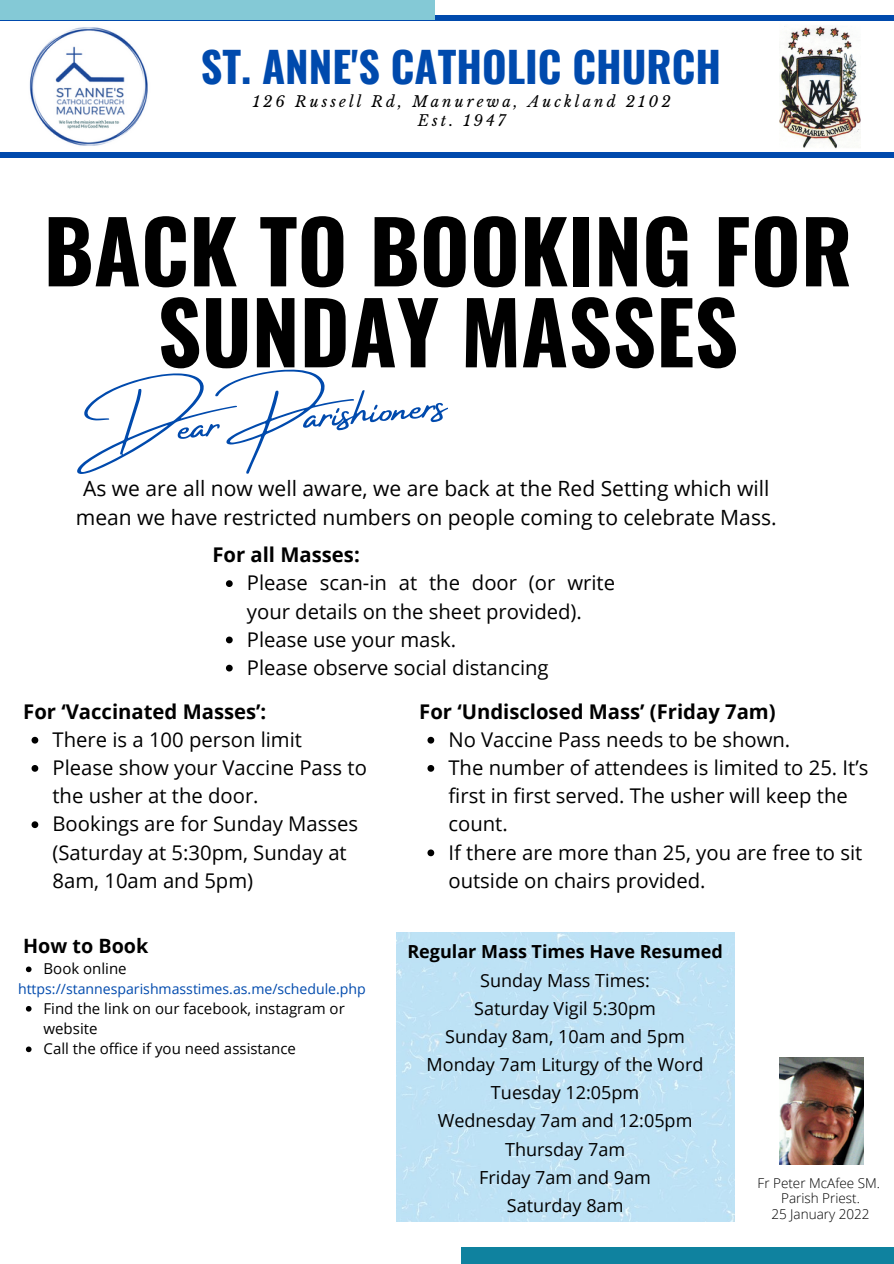
<style>
.page{position:relative;width:894px;height:1264px;background:#fff}
.page>*{position:absolute;margin:0;border:0;box-sizing:border-box;transform-origin:0 0}
.t1{font:700 85.5px/81px "Oswald";color:#000;text-align:center}
.t2{font:49.05px "Amsterdam Four";color:#004aad}
.t3{font:700 42px "Oswald";color:#004aad}
.t4{font:21px/29.2px "Open Sans";color:#000;text-align:center}
.t5{font:20.25px/28.2px "Open Sans";color:#000}
.t6{font:700 20.25px "Open Sans";color:#000}
.t7{font:700 19.8px "Open Sans";color:#000}
.t8{font:18px "Open Sans";color:#000}
.t9{font:700 18px "Open Sans";color:#000}
.t10{font:15px/20.2px "Open Sans";color:#000}
.t11{font:italic 15px "Libre Baskerville";letter-spacing:.2em;color:#000}
.t12{font:14.1px "Open Sans";color:#004aad}
.t13{font:300 13.5px "Open Sans";color:#000}
</style>
<div class="page">
<div style="left:0;top:152px;width:893px;height:6px;background:#004aad"></div>
<div style="left:0;top:15px;width:893px;height:6px;background:#004aad"></div>
<img style="left:29px;top:27px;width:119px;height:119px">
<img style="left:779px;top:26px;width:81px;height:123px">
<div style="left:461px;top:1247px;width:432px;height:16px;background:#0f829f"></div>
<div style="left:0;top:0;width:434px;height:20px;background:#84c9d6"></div>
<img style="left:779px;top:1057px;width:83px;height:107px">
<div style="left:396px;top:932px;width:338px;height:289px;background:#bde2f5"></div>
<svg style="left:226px;top:580px;width:7px;height:7px"></svg>
<svg style="left:226px;top:636px;width:7px;height:7px"></svg>
<svg style="left:226px;top:664px;width:7px;height:7px"></svg>
<svg style="left:32px;top:736px;width:6px;height:7px"></svg>
<svg style="left:32px;top:765px;width:6px;height:6px"></svg>
<svg style="left:32px;top:821px;width:6px;height:7px"></svg>
<svg style="left:427px;top:736px;width:7px;height:7px"></svg>
<svg style="left:427px;top:765px;width:7px;height:6px"></svg>
<svg style="left:427px;top:849px;width:7px;height:7px"></svg>
<svg style="left:26px;top:966px;width:6px;height:6px"></svg>
<svg style="left:26px;top:1006px;width:6px;height:5px"></svg>
<svg style="left:26px;top:1046px;width:6px;height:6px"></svg>
<p class="t3" style="left:201px;top:34px;width:521px">ST. ANNE'S CATHOLIC CHURCH</p>
<p class="t11" style="left:253px;top:92px;width:419px">126 Russell Rd, Manurewa, Auckland 2102</p>
<p class="t11" style="left:418px;top:111px;width:89px">Est. 1947</p>
<p class="t1" style="left:44px;top:207px;width:810px">BACK TO BOOKING FOR<br>SUNDAY MASSES</p>
<p class="t2" style="left:71px;top:408px;width:376px;rotate:-5deg">Dear Parishioners</p>
<p class="t4" style="left:76px;top:473px;width:702px">As we are all now well aware, we are back at the Red Setting which will mean we have restricted numbers on people coming to celebrate Mass.</p>
<p class="t6" style="left:212px;top:540px;width:149px">For all Masses:</p>
<p class="t5" style="left:247px;top:568px;width:369px">Please scan-in at the door (or write your details on the sheet provided).</p>
<p class="t5" style="left:247px;top:624px;width:211px">Please use your mask.</p>
<p class="t5" style="left:247px;top:653px;width:303px">Please observe social distancing</p>
<p class="t6" style="left:23px;top:697px;width:244px">For ‘Vaccinated Masses’:</p>
<p class="t5" style="left:52px;top:725px;width:251px">There is a 100 person limit</p>
<p class="t5" style="left:52px;top:753px;width:316px">Please show your Vaccine Pass to the usher at the door.</p>
<p class="t5" style="left:52px;top:809px;width:307px">Bookings are for Sunday Masses (Saturday at 5:30pm, Sunday at<br>8am, 10am and 5pm)</p>
<p class="t7" style="left:23px;top:931px;width:127px">How to Book</p>
<p class="t12" style="left:18px;top:978px;width:349px">https://stannesparishmasstimes.as.me/schedule.php</p>
<p class="t10" style="left:44px;top:958px;width:85px">Book online</p>
<p class="t10" style="left:44px;top:997px;width:303px">Find the link on our facebook, instagram or website</p>
<p class="t10" style="left:44px;top:1038px;width:254px">Call the office if you need assistance</p>
<p class="t6" style="left:419px;top:697px;width:358px">For ‘Undisclosed Mass’ (Friday 7am)</p>
<p class="t5" style="left:448px;top:725px;width:343px">No Vaccine Pass needs to be shown.</p>
<p class="t5" style="left:448px;top:753px;width:421px">The number of attendees is limited to 25. It’s first in first served. The usher will keep the count.</p>
<p class="t5" style="left:448px;top:837px;width:415px">If there are more than 25, you are free to sit outside on chairs provided.</p>
<p class="t9" style="left:407px;top:939px;width:317px">Regular Mass Times Have Resumed</p>
<p class="t8" style="left:480px;top:967px;width:171px">Sunday Mass Times:</p>
<p class="t8" style="left:474px;top:995px;width:183px">Saturday Vigil 5:30pm</p>
<p class="t8" style="left:445px;top:1023px;width:241px">Sunday 8am, 10am and 5pm</p>
<p class="t8" style="left:426px;top:1051px;width:278px">Monday 7am Liturgy of the Word</p>
<p class="t8" style="left:491px;top:1080px;width:150px">Tuesday 12:05pm</p>
<p class="t8" style="left:437px;top:1108px;width:256px">Wednesday 7am and 12:05pm</p>
<p class="t8" style="left:505px;top:1136px;width:121px">Thursday 7am</p>
<p class="t8" style="left:479px;top:1164px;width:173px">Friday 7am and 9am</p>
<p class="t8" style="left:506px;top:1192px;width:118px">Saturday 8am</p>
<p class="t13" style="left:757px;top:1172px;width:124px">Fr Peter McAfee SM.</p>
<p class="t13" style="left:781px;top:1188px;width:80px">Parish Priest.</p>
<p class="t13" style="left:771px;top:1204px;width:100px">25 January 2022</p>
</div>
